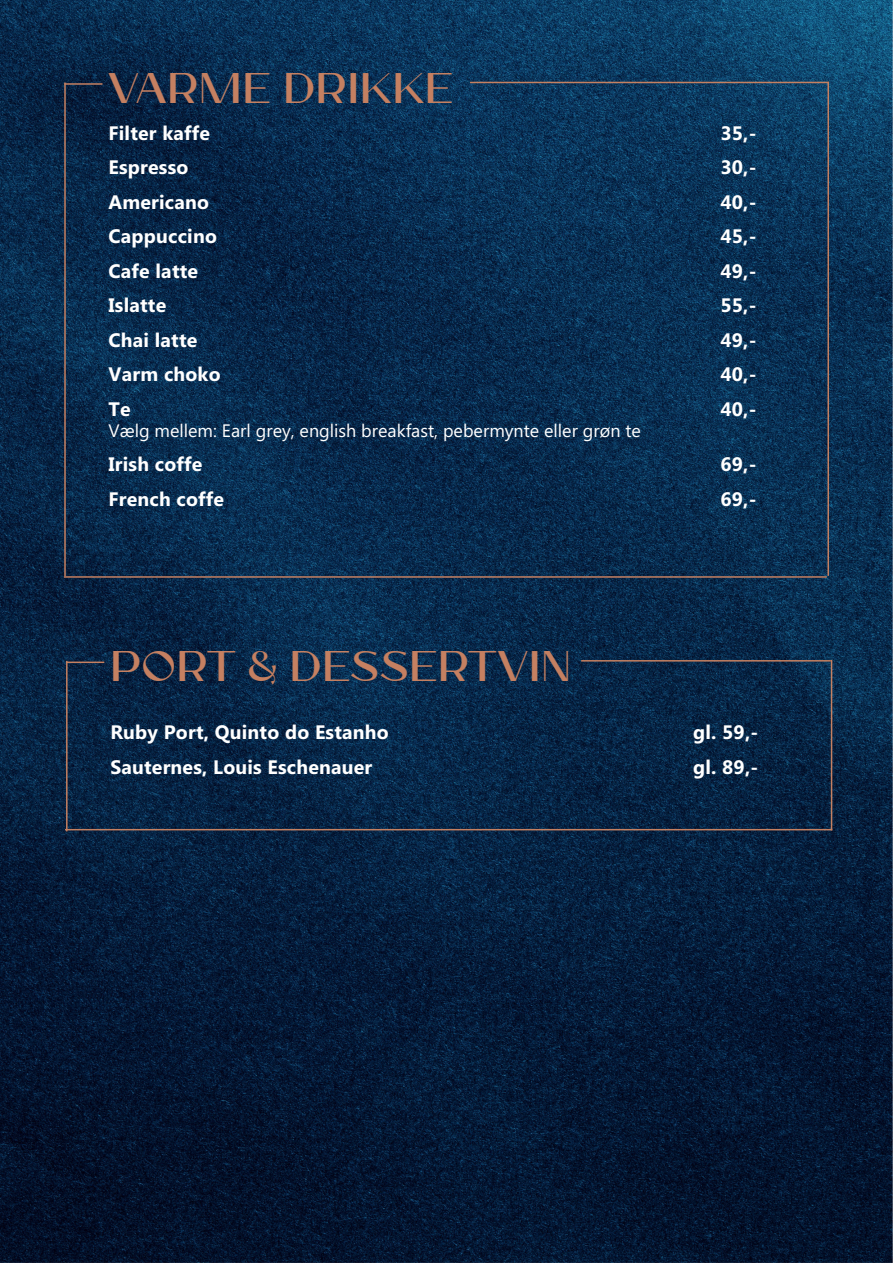
<style>
.page{position:relative;width:893px;height:1263px;background:#fff}
.page>*{position:absolute;margin:0;border:0;box-sizing:border-box;transform-origin:0 0}
.t1{font:600 48px "MOLLIES";letter-spacing:.025em;color:#c58061}
.t2{font:700 19.5px "Microsoft Phags Pa";letter-spacing:.01em;color:#fff}
.t3{font:18px "Microsoft Phags Pa";color:#fff}
</style>
<div class="page">
<img style="left:0;top:0;width:893px;height:1263px">
<hr style="left:470px;top:82px;width:359px;height:1px;background:#c58061">
<hr style="left:64px;top:83px;width:2px;height:493px;background:#c58061">
<hr style="left:827px;top:82px;width:2px;height:494px;background:#c58061">
<hr style="left:64px;top:83px;width:38px;height:2px;background:#c58061">
<hr style="left:64px;top:576px;width:763px;height:2px;background:#c58061">
<hr style="left:581px;top:660px;width:250px;height:1px;background:#c58061">
<hr style="left:66px;top:661px;width:2px;height:170px;background:#c58061">
<hr style="left:66px;top:661px;width:38px;height:2px;background:#c58061">
<hr style="left:65px;top:829px;width:767px;height:1px;background:#c58061">
<hr style="left:831px;top:660px;width:1px;height:170px;background:#c58061">
<p class="t1" style="left:109px;top:64px;width:345px">VARME DRIKKE</p>
<p class="t2" style="left:109px;top:119px;width:103px">Filter kaffe</p>
<p class="t2" style="left:720px;top:119px;width:38px">35,-</p>
<p class="t2" style="left:109px;top:153px;width:81px">Espresso</p>
<p class="t2" style="left:720px;top:153px;width:38px">30,-</p>
<p class="t2" style="left:109px;top:188px;width:102px">Americano</p>
<p class="t2" style="left:720px;top:188px;width:38px">40,-</p>
<p class="t2" style="left:109px;top:222px;width:110px">Cappuccino</p>
<p class="t2" style="left:720px;top:222px;width:38px">45,-</p>
<p class="t2" style="left:109px;top:257px;width:91px">Cafe latte</p>
<p class="t2" style="left:720px;top:257px;width:38px">49,-</p>
<p class="t2" style="left:109px;top:291px;width:59px">Islatte</p>
<p class="t2" style="left:720px;top:291px;width:38px">55,-</p>
<p class="t2" style="left:109px;top:326px;width:90px">Chai latte</p>
<p class="t2" style="left:720px;top:326px;width:38px">49,-</p>
<p class="t2" style="left:109px;top:360px;width:114px">Varm choko</p>
<p class="t2" style="left:720px;top:360px;width:38px">40,-</p>
<p class="t2" style="left:109px;top:395px;width:24px">Te</p>
<p class="t2" style="left:720px;top:395px;width:38px">40,-</p>
<p class="t3" style="left:109px;top:418px;width:534px">Vælg mellem: Earl grey, english breakfast, pebermynte eller grøn te</p>
<p class="t2" style="left:109px;top:450px;width:95px">Irish coffe</p>
<p class="t2" style="left:720px;top:450px;width:38px">69,-</p>
<p class="t2" style="left:109px;top:485px;width:117px">French coffe</p>
<p class="t2" style="left:720px;top:485px;width:38px">69,-</p>
<p class="t1" style="left:110px;top:642px;width:462px">PORT &amp; DESSERTVIN</p>
<p class="t2" style="left:110px;top:718px;width:280px">Ruby Port, Quinto do Estanho</p>
<p class="t2" style="left:693px;top:718px;width:67px">gl. 59,-</p>
<p class="t2" style="left:110px;top:753px;width:263px">Sauternes, Louis Eschenauer</p>
<p class="t2" style="left:693px;top:753px;width:67px">gl. 89,-</p>
</div>
